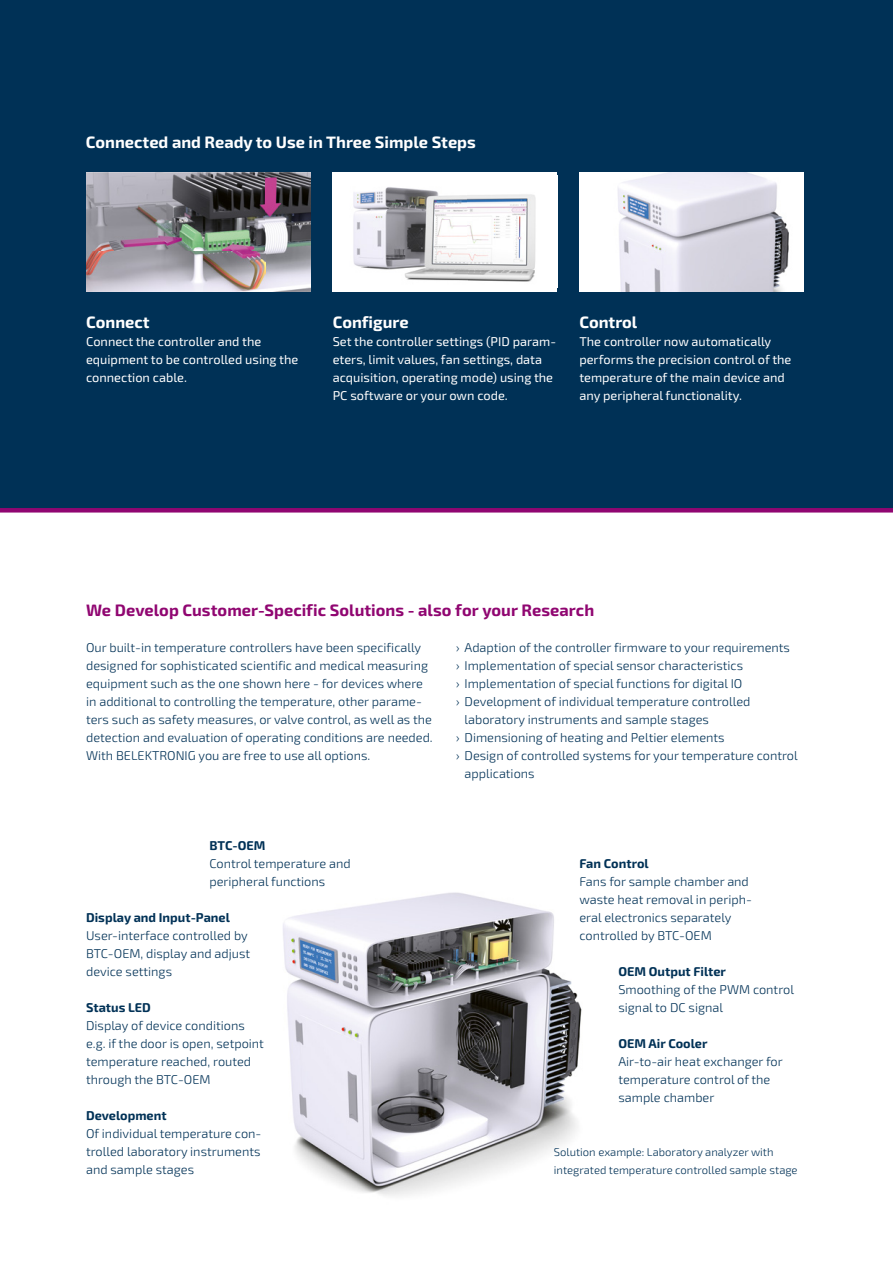
<style>
.page{position:relative;width:893px;height:1263px;background:#fff}
.page>*{position:absolute;margin:0;border:0;box-sizing:border-box;transform-origin:0 0}
.t1{font:700 16.5px "Exo 2";color:#fff}
.t2{font:700 16.5px "Exo 2";letter-spacing:.005em;color:#900671}
.t3{font:300 12.75px/18px "Exo 2";color:#003156}
.t4{font:12.75px/18px "Exo 2";color:#fff}
.t5{font:700 12.75px "Exo 2";color:#003156}
.t6{font:300 11.25px/18px "Exo 2";color:#003156}
</style>
<div class="page">
<img style="left:283px;top:892px;width:299px;height:304px">
<div style="left:0;top:0;width:893px;height:510px;background:#003156"></div>
<img style="left:86px;top:172px;width:224px;height:120px">
<div style="left:333px;top:172px;width:224px;height:120px;background:#fff"></div>
<img style="left:353px;top:187px;width:183px;height:95px">
<img style="left:579px;top:172px;width:225px;height:120px">
<hr style="left:0;top:508px;width:893px;height:4px;background:#900671">
<p class="t1" style="left:86px;top:132px;width:391px">Connected and Ready to Use in Three Simple Steps</p>
<p class="t1" style="left:86px;top:312px;width:65px">Connect</p>
<p class="t4" style="left:86px;top:332px;width:214px">Connect the controller and the equipment to be controlled using the connection cable.</p>
<p class="t1" style="left:333px;top:312px;width:77px">Configure</p>
<p class="t4" style="left:333px;top:332px;width:225px">Set the controller settings (PID param&shy;eters, limit values, fan settings, data acquisition, operating mode) using the PC software or your own code.</p>
<p class="t1" style="left:579px;top:312px;width:59px">Control</p>
<p class="t4" style="left:579px;top:332px;width:214px">The controller now automatically performs the precision control of the temperature of the main device and any peripheral functionality.</p>
<p class="t2" style="left:86px;top:600px;width:510px">We Develop Customer-Specific Solutions - also for your Research</p>
<p class="t3" style="left:86px;top:638px;width:348px">Our built-in temperature controllers have been specifically designed for sophisticated scientific and medical measuring equipment such as the one shown here - for devices where in additional to controlling the temperature, other parame&shy;ters such as safety measures, or valve control, as well as the detection and evaluation of operating conditions are needed.<br>With BELEKTRONIG you are free to use all options.</p>
<p class="t3" style="left:456px;top:638px;width:335px">› Adaption of the controller firmware to your requirements</p>
<p class="t3" style="left:456px;top:656px;width:289px">› Implementation of special sensor characteristics</p>
<p class="t3" style="left:456px;top:674px;width:288px">› Implementation of special functions for digital IO</p>
<p class="t3" style="left:456px;top:692px;width:296px">› Development of individual temperature controlled</p>
<p class="t3" style="left:465px;top:710px;width:246px">laboratory instruments and sample stages</p>
<p class="t3" style="left:456px;top:728px;width:270px">› Dimensioning of heating and Peltier elements</p>
<p class="t3" style="left:456px;top:746px;width:343px">› Design of controlled systems for your temperature control</p>
<p class="t3" style="left:465px;top:764px;width:72px">applications</p>
<p class="t5" style="left:209px;top:837px;width:57px">BTC-OEM</p>
<p class="t3" style="left:209px;top:854px;width:143px">Control temperature and peripheral functions</p>
<p class="t5" style="left:86px;top:909px;width:145px">Display and Input-Panel</p>
<p class="t3" style="left:86px;top:926px;width:166px">User-interface controlled by<br>BTC-OEM, display and adjust device settings</p>
<p class="t5" style="left:86px;top:999px;width:66px">Status LED</p>
<p class="t3" style="left:86px;top:1016px;width:179px">Display of device conditions e.g. if the door is open, setpoint temperature reached, routed through the BTC-OEM</p>
<p class="t5" style="left:86px;top:1108px;width:82px">Development</p>
<p class="t3" style="left:86px;top:1124px;width:177px;text-align:justify">Of individual temperature con&shy;trolled laboratory instruments and sample stages</p>
<p class="t5" style="left:579px;top:856px;width:71px">Fan Control</p>
<p class="t3" style="left:579px;top:872px;width:174px">Fans for sample chamber and waste heat removal in periph&shy;eral electronics separately controlled by BTC-OEM</p>
<p class="t5" style="left:618px;top:963px;width:109px">OEM Output Filter</p>
<p class="t3" style="left:618px;top:980px;width:177px">Smoothing of the PWM control signal to DC signal</p>
<p class="t5" style="left:618px;top:1035px;width:91px">OEM Air Cooler</p>
<p class="t3" style="left:618px;top:1052px;width:166px">Air-to-air heat exchanger for temperature control of the sample chamber</p>
<p class="t6" style="left:554px;top:1143px;width:245px">Solution example: Laboratory analyzer with integrated temperature controlled sample stage</p>
</div>
